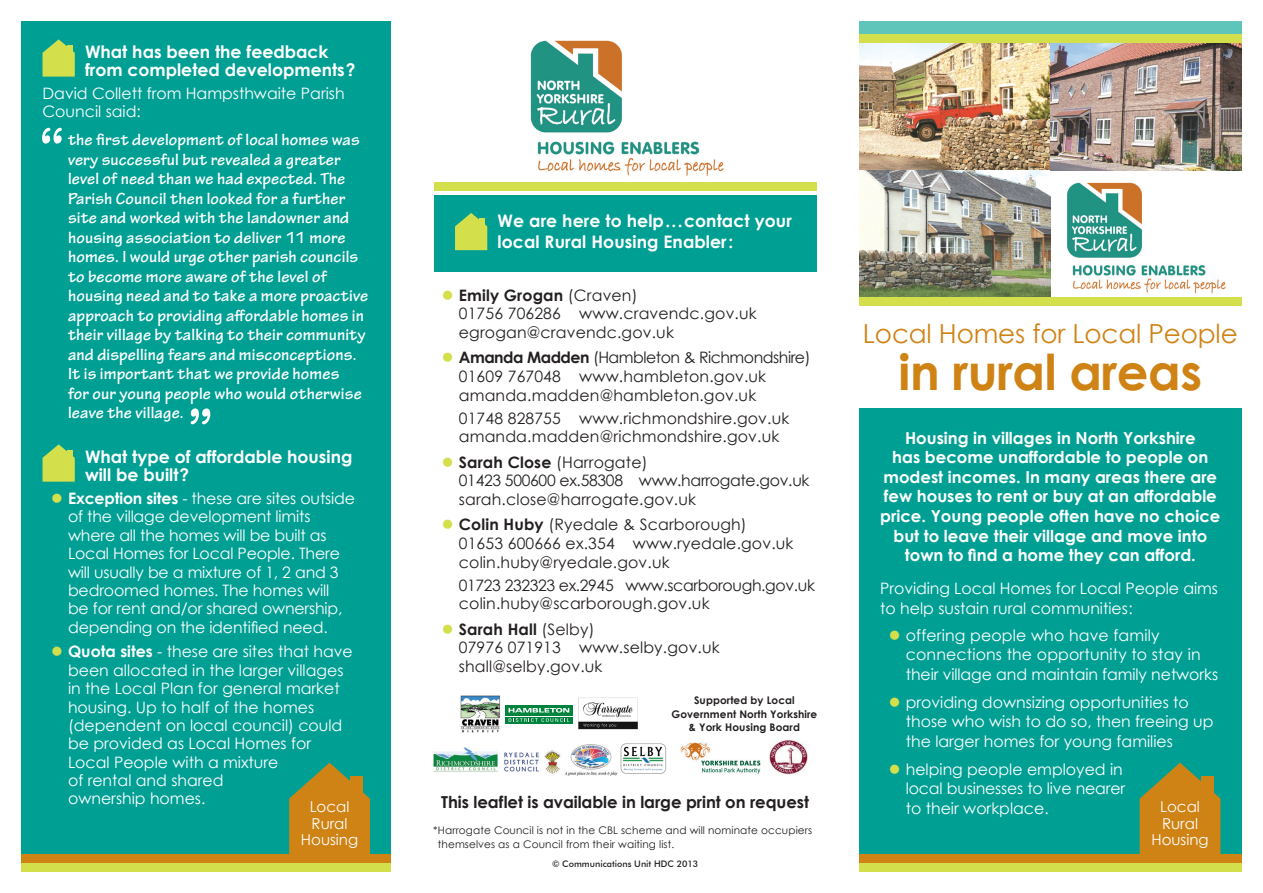
<style>
.page{position:relative;width:1263px;height:893px;background:#fff}
.page>*{position:absolute;margin:0;border:0;box-sizing:border-box;transform-origin:0 0}
.t1{font:700 69px "Tekton Pro";color:#fff}
.t2{font:700 49.5px "Century Gothic";letter-spacing:-.01em;color:#d08315}
.t3{font:26.25px "Century Gothic";letter-spacing:-.005em;color:#d08315}
.t4{font:700 17.25px/19.5px "Tekton Pro";letter-spacing:.01em;color:#fff}
.t5{font:700 17.25px/18.8px "Century Gothic";color:#fff}
.t6{font:700 16.5px/19.5px "Century Gothic";color:#fff;text-align:center}
.t7{font:700 16.5px "Century Gothic";letter-spacing:-.005em;color:#231f20}
.t8{font:15.75px/18.3px "Century Gothic";color:#fff}
.t9{font:15.75px/18.8px "Century Gothic";letter-spacing:.01em;color:#231f20}
.t10{font:15.75px/18.8px "Century Gothic";letter-spacing:-.025em;color:#231f20}
.t11{font:15px/16.5px "Century Gothic";color:#fff;text-align:center}
.t12{font:10.5px/13.5px "Century Gothic";letter-spacing:.01em;color:#231f20}
.t13{font:700 10.5px/13.5px "Century Gothic";letter-spacing:.01em;color:#231f20;text-align:center}
.t14{font:500 9px "Futura BT";color:#231f20}
.s1{color:#d4df4c}
.s2{font-weight:700}
</style>
<div class="page">
<img style="left:1050px;top:170px;width:192px;height:128px">
<img style="left:530px;top:40px;width:194px;height:136px">
<img style="left:859px;top:43px;width:191px;height:255px">
<img style="left:1050px;top:43px;width:192px;height:127px">
<div style="left:859px;top:21px;width:383px;height:22px;background:#5fc4b9"></div>
<div style="left:859px;top:34px;width:383px;height:9px;background:#d4df4c"></div>
<div style="left:859px;top:298px;width:383px;height:8px;background:#d4df4c"></div>
<div style="left:434px;top:182px;width:382px;height:9px;background:#d4df4c"></div>
<div style="left:859px;top:408px;width:383px;height:464px;background:#009f94"></div>
<div style="left:859px;top:863px;width:383px;height:9px;background:#d4df4c"></div>
<div style="left:859px;top:855px;width:383px;height:8px;background:#d08315"></div>
<svg style="left:1140px;top:763px;width:80px;height:92px"></svg>
<div style="left:21px;top:21px;width:370px;height:851px;background:#009f94"></div>
<div style="left:21px;top:863px;width:370px;height:9px;background:#d4df4c"></div>
<div style="left:21px;top:855px;width:370px;height:8px;background:#d08315"></div>
<svg style="left:289px;top:763px;width:81px;height:92px"></svg>
<svg style="left:43px;top:39px;width:32px;height:38px"></svg>
<svg style="left:43px;top:444px;width:32px;height:38px"></svg>
<div style="left:434px;top:195px;width:382px;height:76px;background:#009f94"></div>
<svg style="left:455px;top:213px;width:32px;height:37px"></svg>
<img style="left:460px;top:695px;width:41px;height:38px">
<img style="left:578px;top:697px;width:60px;height:33px">
<div style="left:504px;top:703px;width:70px;height:22px;background:linear-gradient(to right,#00843d,#00843d)"></div>
<div style="left:505px;top:705px;width:67px;height:10px;background:#00843d"></div>
<div style="left:505px;top:717px;width:67px;height:6px;background:#00843d"></div>
<svg style="left:508px;top:708px;width:61px;height:14px"></svg>
<img style="left:504px;top:750px;width:57px;height:24px">
<img style="left:564px;top:744px;width:54px;height:32px">
<img style="left:620px;top:743px;width:47px;height:31px">
<img style="left:433px;top:747px;width:65px;height:25px">
<img style="left:680px;top:742px;width:81px;height:32px">
<img style="left:769px;top:740px;width:39px;height:35px">
<p class="t5" style="left:85px;top:41px;width:272px">What has been the feedback from completed developments?</p>
<p class="t8" style="left:43px;top:84px;width:304px">David Collett from Hampsthwaite Parish<br>Council said:</p>
<p class="t4" style="left:68px;top:130px;width:302px">the first development of local homes was very successful but revealed a greater level of need than we had expected. The Parish Council then looked for a further site and worked with the landowner and housing association to deliver 11 more homes. I would urge other parish councils to become more aware of the level of housing need and to take a more proactive approach to providing affordable homes in their village by talking to their community and dispelling fears and misconceptions.<br>It is important that we provide homes<br>for our young people who would otherwise leave the village.</p>
<p class="t5" style="left:85px;top:446px;width:269px">What type of affordable housing will be built?</p>
<p class="t8" style="left:68px;top:489px;width:288px;text-indent:-17px"><span class="s1">●</span> <span class="s2">Exception sites</span> - these are sites outside of the village development limits where all the homes will be built as Local Homes for Local People. There will usually be a mixture of 1, 2 and 3 bedroomed homes. The homes will<br>be for rent and/or shared ownership, depending on the identified need.</p>
<p class="t8" style="left:68px;top:642px;width:286px;text-indent:-17px"><span class="s1">●</span> <span class="s2">Quota sites</span> - these are sites that have been allocated in the larger villages in the Local Plan for general market housing. Up to half of the homes (dependent on local council) could be provided as Local Homes for<br>Local People with a mixture<br>of rental and shared<br>ownership homes.</p>
<p class="t1" style="left:40px;top:112px;width:25px">“</p>
<p class="t1" style="left:188px;top:393px;width:25px">”</p>
<p class="t11" style="left:301px;top:798px;width:59px">Local<br>Rural<br>Housing</p>
<p class="t5" style="left:497px;top:209px;width:296px;line-height:21px">We are here to help...contact your local Rural Housing Enabler:</p>
<p class="t9" style="left:459px;top:285px;width:299px;text-indent:-17px"><span class="s1">●</span> <span class="s2">Emily Grogan</span> (Craven)<br>01756 706286 www.cravendc.gov.uk egrogan@cravendc.gov.uk</p>
<p class="t9" style="left:459px;top:348px;width:353px;text-indent:-17px"><span class="s1">●</span> <span class="s2">Amanda Madden</span> (Hambleton &amp; Richmondshire)<br>01609 767048 www.hambleton.gov.uk amanda.madden@hambleton.gov.uk</p>
<p class="t9" style="left:459px;top:408px;width:332px">01748 828755 www.richmondshire.gov.uk amanda.madden@richmondshire.gov.uk</p>
<p class="t9" style="left:459px;top:452px;width:352px;text-indent:-17px"><span class="s1">●</span> <span class="s2">Sarah Close</span> (Harrogate)<br>01423 500600 ex.58308 www.harrogate.gov.uk sarah.close@harrogate.gov.uk</p>
<p class="t9" style="left:459px;top:515px;width:336px;text-indent:-17px"><span class="s1">●</span> <span class="s2">Colin Huby</span> (Ryedale &amp; Scarborough)<br>01653 600666 ex.354 www.ryedale.gov.uk colin.huby@ryedale.gov.uk</p>
<p class="t10" style="left:459px;top:575px;width:358px">01723 232323 ex.2945 www.scarborough.gov.uk colin.huby@scarborough.gov.uk</p>
<p class="t9" style="left:459px;top:619px;width:262px;text-indent:-17px"><span class="s1">●</span> <span class="s2">Sarah Hall</span> (Selby)<br>07976 071913 www.selby.gov.uk shall@selby.gov.uk</p>
<p class="t13" style="left:671px;top:693px;width:147px">Supported by Local<br>Government North Yorkshire &amp; York Housing Board</p>
<p class="t7" style="left:441px;top:789px;width:369px">This leaflet is available in large print on request</p>
<p class="t12" style="left:438px;top:823px;width:376px;text-indent:-5px">*Harrogate Council is not in the CBL scheme and will nominate occupiers themselves as a Council from their waiting list.</p>
<p class="t14" style="left:552px;top:858px;width:148px">© Communications Unit HDC 2013</p>
<p class="t3" style="left:863px;top:315px;width:376px">Local Homes for Local People</p>
<p class="t2" style="left:899px;top:335px;width:305px">in rural areas</p>
<p class="t6" style="left:880px;top:427px;width:342px">Housing in villages in North Yorkshire<br>has become unaffordable to people on modest incomes. In many areas there are few houses to rent or buy at an affordable price. Young people often have no choice but to leave their village and move into town to find a home they can afford.</p>
<p class="t8" style="left:880px;top:579px;width:339px;line-height:19.5px">Providing Local Homes for Local People aims to help sustain rural communities:</p>
<p class="t8" style="left:906px;top:625px;width:314px;line-height:19.5px;text-indent:-17px"><span class="s1">●</span> offering people who have family connections the opportunity to stay in their village and maintain family networks</p>
<p class="t8" style="left:906px;top:692px;width:309px;line-height:19.5px;text-indent:-17px"><span class="s1">●</span> providing downsizing opportunities to those who wish to do so, then freeing up the larger homes for young families</p>
<p class="t8" style="left:906px;top:759px;width:221px;line-height:19.5px;text-indent:-17px"><span class="s1">●</span> helping people employed in local businesses to live nearer to their workplace.</p>
<p class="t11" style="left:1151px;top:798px;width:59px">Local<br>Rural<br>Housing</p>
</div>
